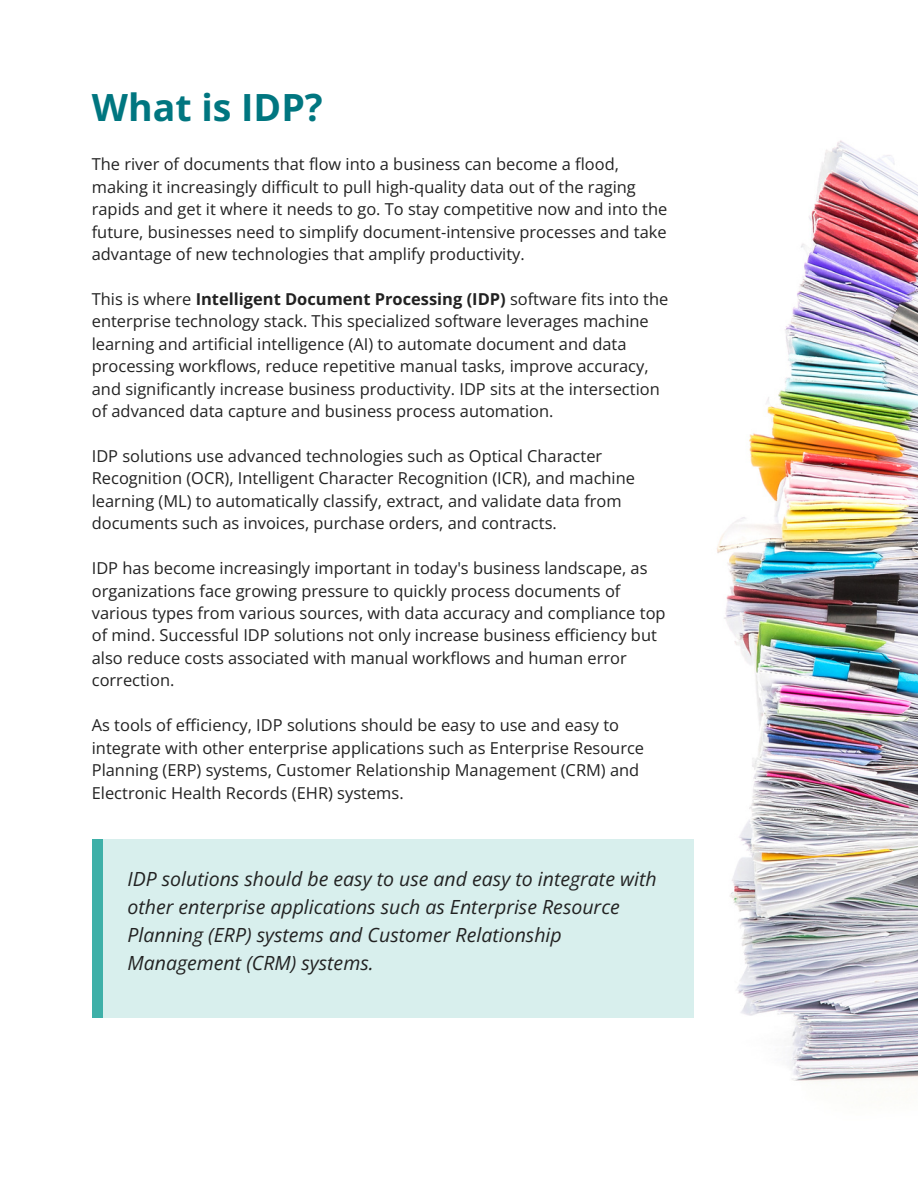
<style>
.page{position:relative;width:918px;height:1188px;background:#fff}
.page>*{position:absolute;margin:0;border:0;box-sizing:border-box;transform-origin:0 0}
.t1{font:700 37.5px "Open Sans";color:#007680}
.t2{font:italic 19.5px/28.2px "Open Sans";color:#222}
.t3{font:16.5px/22.5px "Open Sans";color:#222}
.s1{font-weight:700}
</style>
<div class="page">
<img style="left:717px;top:140px;width:201px;height:942px">
<div style="left:92px;top:839px;width:602px;height:179px;background:#d8efed"></div>
<div style="left:92px;top:839px;width:11px;height:179px;background:#3eb0a8"></div>
<p class="t1" style="left:92px;top:81px;width:232px">What is IDP?</p>
<p class="t3" style="left:92px;top:153px;width:577px">The river of documents that flow into a business can become a flood, making it increasingly difficult to pull high-quality data out of the raging rapids and get it where it needs to go. To stay competitive now and into the future, businesses need to simplify document-intensive processes and take advantage of new technologies that amplify productivity.</p>
<p class="t3" style="left:92px;top:287px;width:578px">This is where <span class="s1">Intelligent Document Processing (IDP)</span> software fits into the enterprise technology stack. This specialized software leverages machine learning and artificial intelligence (AI) to automate document and data processing workflows, reduce repetitive manual tasks, improve accuracy, and significantly increase business productivity. IDP sits at the intersection of advanced data capture and business process automation.</p>
<p class="t3" style="left:92px;top:444px;width:545px">IDP solutions use advanced technologies such as Optical Character Recognition (OCR), Intelligent Character Recognition (ICR), and machine learning (ML) to automatically classify, extract, and validate data from documents such as invoices, purchase orders, and contracts.</p>
<p class="t3" style="left:92px;top:557px;width:575px">IDP has become increasingly important in today's business landscape, as organizations face growing pressure to quickly process documents of various types from various sources, with data accuracy and compliance top of mind. Successful IDP solutions not only increase business efficiency but also reduce costs associated with manual workflows and human error correction.</p>
<p class="t3" style="left:92px;top:714px;width:554px">As tools of efficiency, IDP solutions should be easy to use and easy to integrate with other enterprise applications such as Enterprise Resource Planning (ERP) systems, Customer Relationship Management (CRM) and Electronic Health Records (EHR) systems.</p>
<p class="t2" style="left:128px;top:864px;width:531px">IDP solutions should be easy to use and easy to integrate with other enterprise applications such as Enterprise Resource Planning (ERP) systems and Customer Relationship Management (CRM) systems.</p>
</div>
